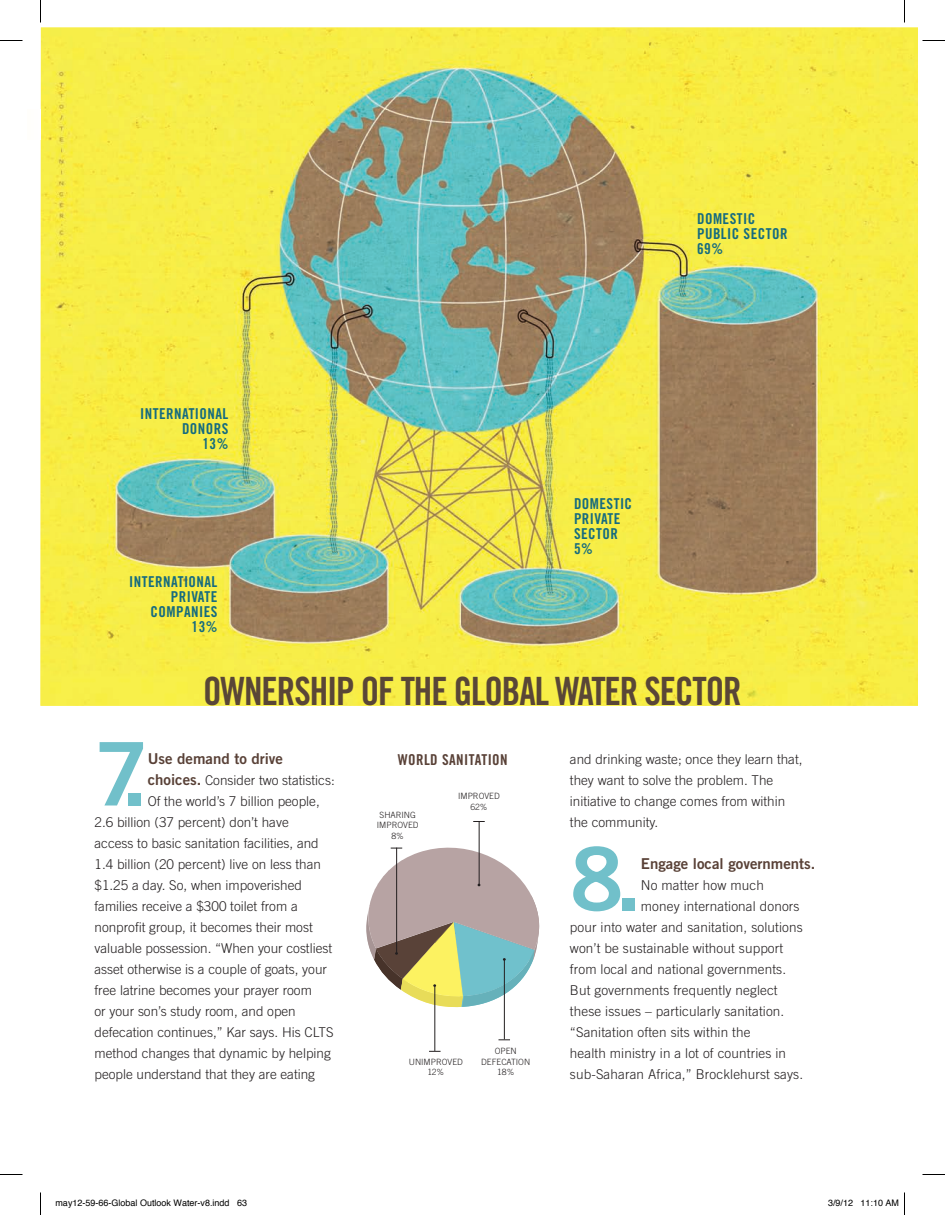
<style>
.page{position:relative;width:945px;height:1215px;background:#fff}
.page>*{position:absolute;margin:0;border:0;box-sizing:border-box;transform-origin:0 0}
.t1{font:87.75px "Trade Gothic LT Std Bd 2";color:#71c0ca}
.t2{font:39px "Trade Gothic LT Std Bd Cn 20";letter-spacing:-.03em;color:#594637;scale:.95 1}
.t3{font:15px/15px "Trade Gothic LT Std Bd Cn 20";letter-spacing:.03em;color:#156b7f}
.t4{font:15px "Trade Gothic LT Std Bd 2";color:#594137}
.t5{font:15px "Trade Gothic LT Std Bd Cn 20";letter-spacing:.03em;color:#594137}
.t6{font:300 13.5px/21px "Trade Gothic LT Std";color:#231f20}
.t7{font:9px "Helvetica";color:#000}
.t8{font:300 8.7px/10.5px "Trade Gothic LT Std";color:#231f20;text-align:center}
.s1{font-family:"Trade Gothic LT Std Bd 2";font-weight:400;font-size:15px;color:#594137}
</style>
<div class="page">
<img style="left:41px;top:28px;width:877px;height:678px">
<svg style="left:429px;top:1051px;width:12px;height:1px"></svg>
<hr style="left:434px;top:986px;width:1px;height:65px;background:#231f20">
<hr style="left:479px;top:821px;width:1px;height:63px;background:#231f20">
<hr style="left:504px;top:960px;width:1px;height:79px;background:#231f20">
<svg style="left:366px;top:838px;width:174px;height:170px"></svg>
<svg style="left:0;top:40px;width:22px;height:1px"></svg>
<svg style="left:922px;top:40px;width:23px;height:1px"></svg>
<svg style="left:0;top:1174px;width:22px;height:1px"></svg>
<svg style="left:922px;top:1174px;width:23px;height:1px"></svg>
<svg style="left:40px;top:0;width:1px;height:22px"></svg>
<svg style="left:40px;top:1192px;width:1px;height:23px"></svg>
<svg style="left:904px;top:0;width:1px;height:22px"></svg>
<svg style="left:904px;top:1192px;width:1px;height:23px"></svg>
<p class="t3" style="left:140px;top:406px;width:90px;text-align:right">INTERNATIONAL<br>DONORS<br>13%</p>
<p class="t3" style="left:129px;top:575px;width:90px;text-align:right">INTERNATIONAL<br>PRIVATE<br>COMPANIES<br>13%</p>
<p class="t3" style="left:697px;top:211px;width:92px">DOMESTIC<br>PUBLIC SECTOR<br>69%</p>
<p class="t3" style="left:574px;top:496px;width:60px">DOMESTIC<br>PRIVATE<br>SECTOR<br>5%</p>
<h2 class="t2" style="left:203px;top:667px;width:569px">OWNERSHIP OF THE GLOBAL WATER SECTOR</h2>
<h1 class="t1" style="left:94px;top:720px;width:55px">7.</h1>
<p class="t4" style="left:148px;top:749px;width:137px">Use demand to drive</p>
<p class="t6" style="left:148px;top:769px;width:189px"><span class="s1">choices.</span> Consider two statistics:</p>
<p class="t6" style="left:148px;top:790px;width:174px">Of the world’s 7 billion people,</p>
<p class="t6" style="left:95px;top:811px;width:196px">2.6 billion (37 percent) don’t have</p>
<p class="t6" style="left:95px;top:832px;width:226px">access to basic sanitation facilities, and</p>
<p class="t6" style="left:95px;top:853px;width:228px">1.4 billion (20 percent) live on less than</p>
<p class="t6" style="left:95px;top:874px;width:209px">$1.25 a day. So, when impoverished</p>
<p class="t6" style="left:95px;top:895px;width:205px">families receive a $300 toilet from a</p>
<p class="t6" style="left:95px;top:916px;width:220px">nonprofit group, it becomes their most</p>
<p class="t6" style="left:95px;top:937px;width:239px">valuable possession. “When your costliest</p>
<p class="t6" style="left:95px;top:958px;width:234px">asset otherwise is a couple of goats, your</p>
<p class="t6" style="left:95px;top:979px;width:219px">free latrine becomes your prayer room</p>
<p class="t6" style="left:95px;top:1000px;width:203px">or your son’s study room, and open</p>
<p class="t6" style="left:95px;top:1021px;width:241px">defecation continues,” Kar says. His CLTS</p>
<p class="t6" style="left:95px;top:1042px;width:238px">method changes that dynamic by helping</p>
<p class="t6" style="left:95px;top:1063px;width:222px">people understand that they are eating</p>
<p class="t5" style="left:398px;top:751px;width:112px">WORLD SANITATION</p>
<p class="t8" style="left:377px;top:809px;width:43px">SHARING<br>IMPROVED<br>8%</p>
<p class="t8" style="left:458px;top:791px;width:43px">IMPROVED<br>62%</p>
<p class="t8" style="left:409px;top:1056px;width:56px">UNIMPROVED<br>12%</p>
<p class="t8" style="left:481px;top:1046px;width:51px">OPEN<br>DEFECATION<br>18%</p>
<p class="t6" style="left:570px;top:748px;width:234px">and drinking waste; once they learn that, they want to solve the problem. The initiative to change comes from within the community.</p>
<h1 class="t1" style="left:570px;top:825px;width:73px">8.</h1>
<p class="t4" style="left:641px;top:854px;width:176px">Engage local governments.</p>
<p class="t6" style="left:641px;top:874px;width:125px">No matter how much</p>
<p class="t6" style="left:641px;top:895px;width:160px">money international donors</p>
<p class="t6" style="left:570px;top:916px;width:234px">pour into water and sanitation, solutions</p>
<p class="t6" style="left:570px;top:937px;width:215px">won’t be sustainable without support</p>
<p class="t6" style="left:570px;top:958px;width:218px">from local and national governments.</p>
<p class="t6" style="left:570px;top:979px;width:209px">But governments frequently neglect</p>
<p class="t6" style="left:570px;top:1000px;width:216px">these issues – particularly sanitation.</p>
<p class="t6" style="left:570px;top:1021px;width:182px">“Sanitation often sits within the</p>
<p class="t6" style="left:570px;top:1042px;width:218px">health ministry in a lot of countries in</p>
<p class="t6" style="left:570px;top:1063px;width:235px">sub-Saharan Africa,” Brocklehurst says.</p>
<p class="t7" style="left:56px;top:1196px;width:193px">may12-59-66-Global Outlook Water-v8.indd 63</p>
<p class="t7" style="left:828px;top:1196px;width:73px">3/9/12 11:10 AM</p>
</div>
